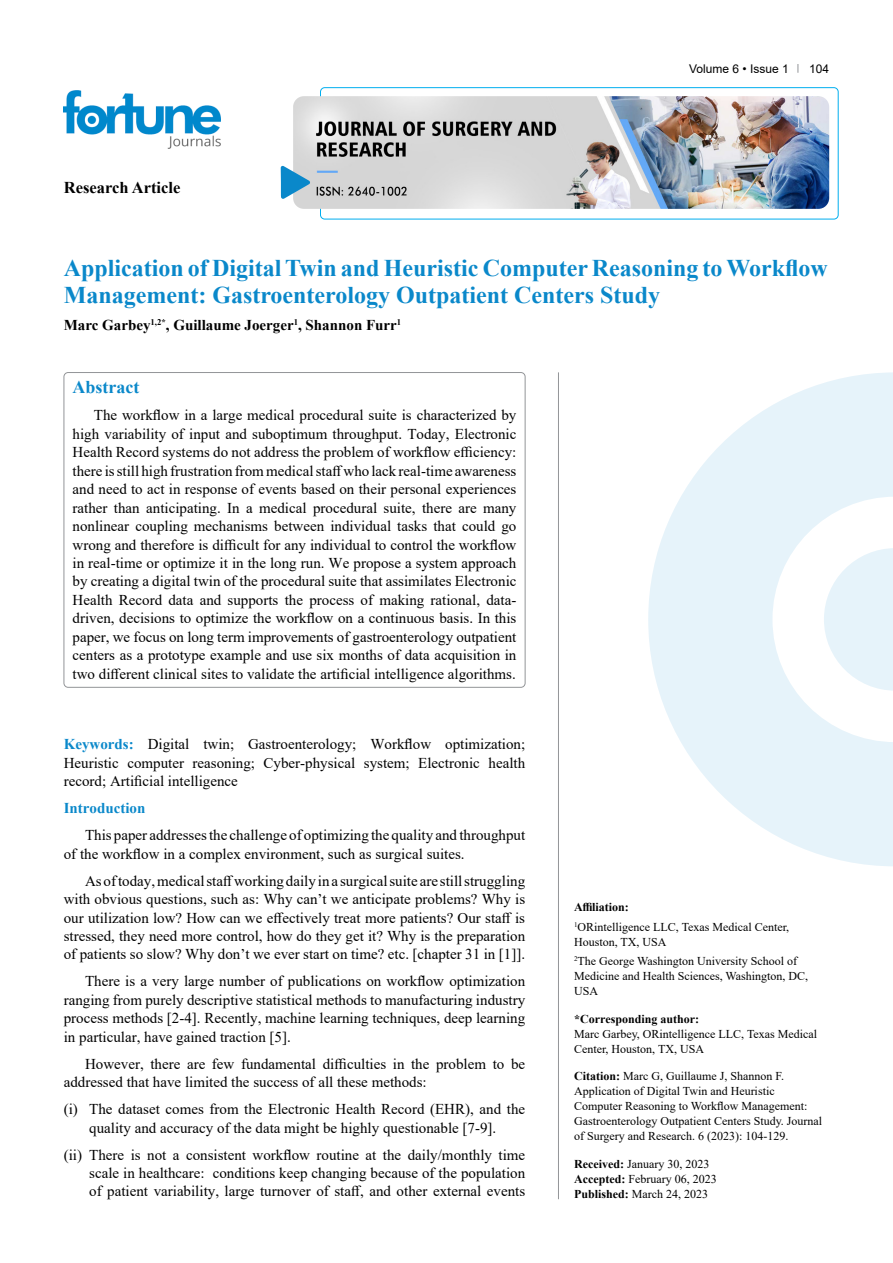
<style>
.page{position:relative;width:893px;height:1263px;background:#fff}
.page>*{position:absolute;margin:0;border:0;box-sizing:border-box;transform-origin:0 0}
.t1{font:700 24px/27px "Times New Roman";color:#0a88ca}
.t2{font:700 18px "Times New Roman";color:#0a88ca}
.t3{font:700 16.5px "Times New Roman";color:#000}
.t4{font:15px/18.5px "Times New Roman";color:#000;text-align:justify}
.t5{font:700 15px "Times New Roman";color:#000}
.t6{font:700 15px "Times New Roman";color:#0a88ca}
.t7{font:12px/15px "Times New Roman";color:#000}
.t8{font:700 12px "Times New Roman";color:#000}
.t9{font:12px "Arial";color:#000}
.s1{font-weight:700;color:#0a88ca}
.s2{font-weight:700}
</style>
<div class="page">
<img style="left:64px;top:90px;width:157px;height:59px">
<div style="left:64px;top:372px;width:461px;height:315px;border:1px solid #939598;border-radius:4px"></div>
<hr style="left:558px;top:372px;width:1px;height:827px;background:#939598">
<svg style="left:648px;top:372px;width:245px;height:494px;fill:#e6f3fa"></svg>
<svg style="left:824px;top:548px;width:69px;height:143px"></svg>
<div style="left:320px;top:87px;width:518px;height:132px;border:1px solid #00aeef;border-radius:4px"></div>
<img style="left:293px;top:96px;width:536px;height:113px">
<svg style="left:281px;top:166px;width:29px;height:33px"></svg>
<p class="t3" style="left:64px;top:175px;width:118px">Research Article</p>
<p class="t9" style="left:689px;top:60px;width:101px">Volume 6 • Issue 1</p>
<p class="t9" style="left:809px;top:60px;width:22px">104</p>
<h1 class="t1" style="left:64px;top:254px;width:765px">Application of Digital Twin and Heuristic Computer Reasoning to Workflow<br>Management: Gastroenterology Outpatient Centers Study</h1>
<p class="t5" style="left:64px;top:314px;width:339px">Marc Garbey<sup>1,2*</sup>, Guillaume Joerger<sup>1</sup>, Shannon Furr<sup>1</sup></p>
<p class="t2" style="left:73px;top:374px;width:68px">Abstract</p>
<p class="t4" style="left:73px;top:406px;width:445px;text-indent:21px">The workflow in a large medical procedural suite is characterized by high variability of input and suboptimum throughput. Today, Electronic Health Record systems do not address the problem of workflow efficiency: there is still high frustration from medical staff who lack real-time awareness and need to act in response of events based on their personal experiences rather than anticipating. In a medical procedural suite, there are many nonlinear coupling mechanisms between individual tasks that could go wrong and therefore is difficult for any individual to control the workflow in real-time or optimize it in the long run. We propose a system approach by creating a digital twin of the procedural suite that assimilates Electronic Health Record data and supports the process of making rational, data&shy;driven, decisions to optimize the workflow on a continuous basis. In this paper, we focus on long term improvements of gastroenterology outpatient centers as a prototype example and use six months of data acquisition in two different clinical sites to validate the artificial intelligence algorithms.</p>
<p class="t4" style="left:64px;top:735px;width:463px"><span class="s1">Keywords:</span> Digital twin; Gastroenterology; Workflow optimization; Heuristic computer reasoning; Cyber-physical system; Electronic health record; Artificial intelligence</p>
<p class="t6" style="left:64px;top:797px;width:83px">Introduction</p>
<p class="t4" style="left:64px;top:825px;width:463px;text-indent:21px">This paper addresses the challenge of optimizing the quality and throughput of the workflow in a complex environment, such as surgical suites.</p>
<p class="t4" style="left:64px;top:871px;width:463px;text-indent:21px">As of today, medical staff working daily in a surgical suite are still struggling with obvious questions, such as: Why can’t we anticipate problems? Why is our utilization low? How can we effectively treat more patients? Our staff is stressed, they need more control, how do they get it? Why is the preparation of patients so slow? Why don’t we ever start on time? etc. [chapter 31 in [1]].</p>
<p class="t4" style="left:64px;top:972px;width:463px;text-indent:21px">There is a very large number of publications on workflow optimization ranging from purely descriptive statistical methods to manufacturing industry process methods [2-4]. Recently, machine learning techniques, deep learning in particular, have gained traction [5].</p>
<p class="t4" style="left:64px;top:1054px;width:463px;text-indent:21px">However, there are few fundamental difficulties in the problem to be addressed that have limited the success of all these methods:</p>
<p class="t4" style="left:64px;top:1099px;width:463px;text-align:center">(i) The dataset comes from the Electronic Health Record (EHR), and the quality and accuracy of the data might be highly questionable [7-9].</p>
<p class="t4" style="left:89px;top:1145px;width:437px;text-indent:-26px">(ii) There is not a consistent workflow routine at the daily/monthly time scale in healthcare: conditions keep changing because of the population of patient variability, large turnover of staff, and other external events</p>
<p class="t7" style="left:574px;top:897px;width:217px;line-height:19.2px"><span class="s2">Affiliation:<br></span><sup>1</sup>ORintelligence LLC, Texas Medical Center,</p>
<p class="t7" style="left:574px;top:932px;width:225px;line-height:19.2px">Houston, TX, USA<br><sup>2</sup>The George Washington University School of</p>
<p class="t7" style="left:574px;top:968px;width:236px">Medicine and Health Sciences, Washington, DC,<br>USA</p>
<p class="t8" style="left:574px;top:1010px;width:127px">*Corresponding author:</p>
<p class="t7" style="left:574px;top:1026px;width:245px">Marc Garbey, ORintelligence LLC, Texas Medical<br>Center, Houston, TX, USA</p>
<p class="t7" style="left:574px;top:1068px;width:250px"><span class="s2">Citation:</span> Marc G, Guillaume J, Shannon F.<br>Application of Digital Twin and Heuristic Computer Reasoning to Workflow Management:<br>Gastroenterology Outpatient Centers Study. Journal of Surgery and Research. 6 (2023): 104-129.</p>
<p class="t7" style="left:574px;top:1156px;width:144px"><span class="s2">Received:</span> January 30, 2023<br><span class="s2">Accepted:</span> February 06, 2023<br><span class="s2">Published:</span> March 24, 2023</p>
</div>
